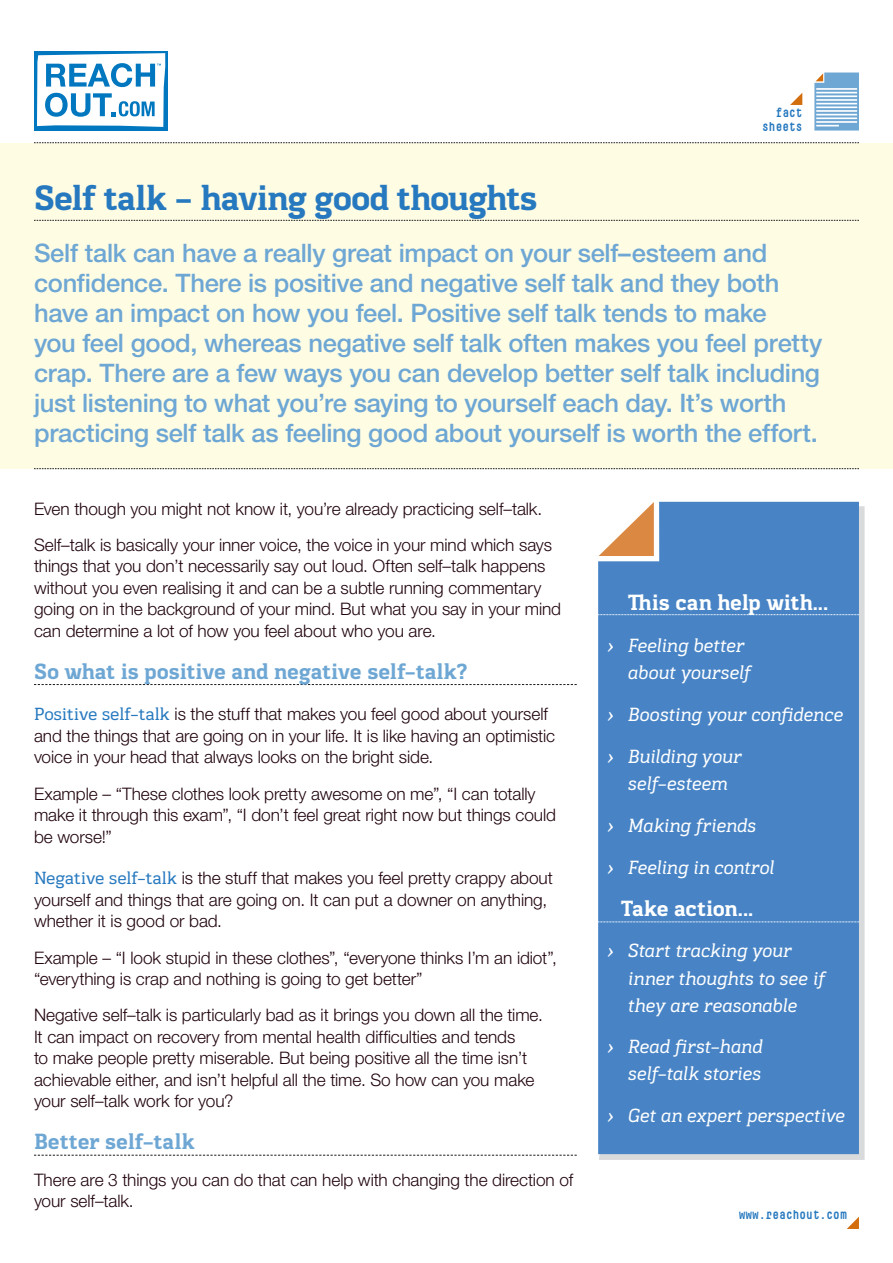
<style>
.page{position:relative;width:893px;height:1263px;background:#fff}
.page>*{position:absolute;margin:0;border:0;box-sizing:border-box;transform-origin:0 0}
.t1{font:700 36px "Kondolar";letter-spacing:-.025em;color:#2779bf}
.t2{font:500 25.5px/30px "Helvetica Neue LT Std";letter-spacing:-.015em;color:#6ea7d4}
.t3{font:700 22.5px "Kondolar";letter-spacing:-.005em;color:#6ea7d4}
.t4{font:700 22.5px "Kondolar";letter-spacing:-.01em;color:#fff}
.t5{font:italic 19.5px/27px "Kondolar";letter-spacing:-.015em;color:#fff}
.t6{font:300 17.25px/21.5px "Helvetica Neue LT Std";letter-spacing:-.005em;color:#21040e}
.t7{font:700 15px/13.5px "telegramo B";color:#2779bf;text-align:right}
.s1{font-family:"Kondolar";font-weight:400;font-size:18px;color:#2779bf}
</style>
<div class="page">
<svg style="left:599px;top:506px;width:266px;height:654px;fill:#d8dadc"></svg>
<div style="left:0;top:143px;width:893px;height:325px;background:#fffce4"></div>
<div style="left:598px;top:502px;width:261px;height:652px;background:#4884c5"></div>
<svg style="left:814px;top:73px;width:45px;height:58px"></svg>
<svg style="left:34px;top:142px;width:825px;height:1px"></svg>
<svg style="left:34px;top:220px;width:825px;height:1px"></svg>
<svg style="left:34px;top:468px;width:825px;height:1px"></svg>
<svg style="left:598px;top:614px;width:261px;height:1px"></svg>
<svg style="left:598px;top:922px;width:261px;height:1px"></svg>
<div style="left:34px;top:51px;width:133px;height:79px;background:#0077be"></div>
<svg style="left:37px;top:53px;width:128px;height:74px"></svg>
<svg style="left:34px;top:684px;width:543px;height:1px"></svg>
<svg style="left:34px;top:1155px;width:543px;height:1px"></svg>
<svg style="left:599px;top:502px;width:55px;height:54px"></svg>
<svg style="left:790px;top:93px;width:12px;height:12px"></svg>
<svg style="left:847px;top:1217px;width:12px;height:12px"></svg>
<p class="t7" style="left:762px;top:106px;width:42px">fact sheets</p>
<h1 class="t1" style="left:34px;top:174px;width:505px">Self talk – having good thoughts</h1>
<p class="t2" style="left:34px;top:238px;width:790px">Self talk can have a really great impact on your self–esteem and confidence. There is positive and negative self talk and they both have an impact on how you feel. Positive self talk tends to make<br>you feel good, whereas negative self talk often makes you feel pretty crap. There are a few ways you can develop better self talk including just listening to what you’re saying to yourself each day. It’s worth practicing self talk as feeling good about yourself is worth the effort.</p>
<p class="t6" style="left:34px;top:490px;width:520px;line-height:36.3px">Even though you might not know it, you’re already practicing self–talk.<br>Self–talk is basically your inner voice, the voice in your mind which says</p>
<p class="t6" style="left:34px;top:555px;width:529px">things that you don’t necessarily say out loud. Often self–talk happens without you even realising it and can be a subtle running commentary going on in the background of your mind. But what you say in your mind can determine a lot of how you feel about who you are.</p>
<h3 class="t3" style="left:34px;top:656px;width:435px">So what is positive and negative self–talk?</h3>
<p class="t6" style="left:34px;top:703px;width:523px"><span class="s1">Positive self–talk</span> is the stuff that makes you feel good about yourself and the things that are going on in your life. It is like having an optimistic voice in your head that always looks on the bright side.</p>
<p class="t6" style="left:34px;top:782px;width:524px">Example – “These clothes look pretty awesome on me”, “I can totally make it through this exam”, “I don’t feel great right now but things could be worse!”</p>
<p class="t6" style="left:34px;top:867px;width:520px"><span class="s1">Negative self–talk</span> is the stuff that makes you feel pretty crappy about yourself and things that are going on. It can put a downer on anything, whether it is good or bad.</p>
<p class="t6" style="left:34px;top:946px;width:524px">Example – “I look stupid in these clothes”, “everyone thinks I’m an idiot”, “everything is crap and nothing is going to get better”</p>
<p class="t6" style="left:34px;top:1004px;width:510px">Negative self–talk is particularly bad as it brings you down all the time.<br>It can impact on recovery from mental health difficulties and tends<br>to make people pretty miserable. But being positive all the time isn’t achievable either, and isn’t helpful all the time. So how can you make your self–talk work for you?</p>
<h3 class="t3" style="left:34px;top:1127px;width:162px">Better self–talk</h3>
<p class="t6" style="left:34px;top:1168px;width:541px">There are 3 things you can do that can help with changing the direction of your self–talk.</p>
<h3 class="t4" style="left:628px;top:588px;width:202px">This can help with...</h3>
<p class="t5" style="left:628px;top:632px;width:124px;text-indent:-21px">› Feeling better about yourself</p>
<p class="t5" style="left:607px;top:694px;width:238px;line-height:41.8px">› Boosting your confidence › Building your</p>
<p class="t5" style="left:607px;top:763px;width:170px;line-height:41.8px;text-indent:21px">self–esteem<br>› Making friends<br>› Feeling in control</p>
<h3 class="t4" style="left:621px;top:893px;width:134px">Take action...</h3>
<p class="t5" style="left:628px;top:938px;width:198px;text-indent:-21px">› Start tracking your inner thoughts to see if they are reasonable</p>
<p class="t5" style="left:607px;top:1033px;width:158px;text-align:right">› Read first–hand self–talk stories</p>
<p class="t5" style="left:607px;top:1102px;width:240px">› Get an expert perspective</p>
<p class="t7" style="left:739px;top:1207px;width:109px">www.reachout.com</p>
</div>
